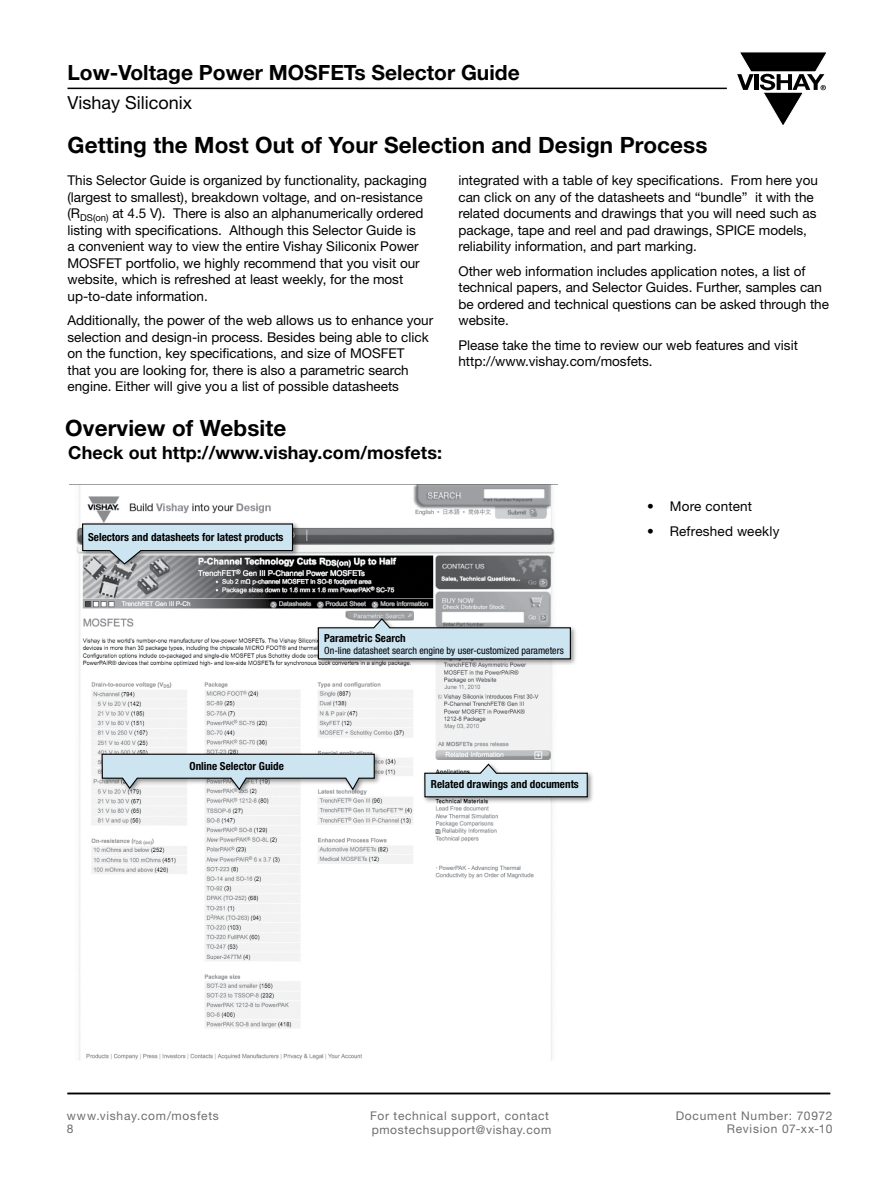
<style>
.page{position:relative;width:891px;height:1188px;background:#fff}
.page>*{position:absolute;margin:0;border:0;box-sizing:border-box;transform-origin:0 0}
.t1{font:700 22.5px "Helvetica Neue LT Std";letter-spacing:.005em;color:#000}
.t2{font:700 21px "Helvetica Neue LT Std";color:#000}
.t3{font:700 18px "Helvetica Neue LT Std";letter-spacing:.005em;color:#000}
.t4{font:18px "Helvetica Neue LT Std";color:#000}
.t5{font:13.5px/16.5px "Helvetica Neue LT Std";color:#000}
.t6{font:12px/13.5px "Helvetica Neue LT Std";letter-spacing:.05em;color:#6d6e71}
.t7{font:700 condensed 11.1px "Helvetica Neue LT Std";color:#000}
.t8{font:condensed 10.05px "Helvetica Neue LT Std";color:#000}
</style>
<div class="page">
<svg style="left:737px;top:52px;width:90px;height:73px"></svg>
<hr style="left:67px;top:88px;width:660px;height:1px;background:#000">
<img style="left:69px;top:484px;width:489px;height:576px">
<hr style="left:68px;top:1093px;width:762px;height:1px;background:#000">
<div style="left:80px;top:522px;width:220px;height:49px;background:#000;opacity:.42"></div>
<svg style="left:81px;top:523px;width:213px;height:42px;background:#b1bfc8"></svg>
<div style="left:422px;top:762px;width:173px;height:42px;background:#000;opacity:.42"></div>
<svg style="left:424px;top:763px;width:164px;height:35px"></svg>
<div style="left:316px;top:616px;width:262px;height:50px;background:#000;opacity:.42"></div>
<svg style="left:317px;top:617px;width:254px;height:43px;background:#c3d3dd"></svg>
<div style="left:100px;top:752px;width:281px;height:45px;background:#000;opacity:.42"></div>
<svg style="left:101px;top:753px;width:274px;height:38px;background:#c3d1d9"></svg>
<h2 class="t2" style="left:68px;top:59px;width:217px">Low-Voltage Power MOSFE</h2>
<h2 class="t2" style="left:344px;top:59px;width:177px">Ts Selector Guide</h2>
<h3 class="t4" style="left:68px;top:92px;width:126px">Vishay Siliconix</h3>
<h1 class="t1" style="left:68px;top:131px;width:642px">Getting the Most Out of Your Selection and Design Process</h1>
<p class="t5" style="left:67px;top:172px;width:361px">This Selector Guide is organized by functionality, packaging (largest to smallest), breakdown voltage, and on-resistance (R<sub>DS(on)</sub> at 4.5 V). There is also an alphanumerically ordered listing with specifications. Although this Selector Guide is<br>a convenient way to view the entire Vishay Siliconix Power MOSFET portfolio, we highly recommend that you visit our website, which is refreshed at least weekly, for the most up-to-date information.</p>
<p class="t5" style="left:67px;top:312px;width:367px">Additionally, the power of the web allows us to enhance your selection and design-in process. Besides being able to click on the function, key specifications, and size of MOSFET<br>that you are looking for, there is also a parametric search engine. Either will give you a list of possible datasheets</p>
<p class="t5" style="left:458px;top:172px;width:361px">integrated with a table of key specifications. From here you can click on any of the datasheets and “bundle” it with the related documents and drawings that you will need such as package, tape and reel and pad drawings, SPI CE models, reliability information, and part marking.</p>
<p class="t5" style="left:458px;top:262px;width:372px">Other web information includes application notes, a list of technical papers, and Selector Guides. Further, samples can be ordered and technical questions can be asked through the website.</p>
<p class="t5" style="left:458px;top:337px;width:341px">Please take the time to review our web features and visit http://www.vishay.com/mosfets.</p>
<h1 class="t1" style="left:65px;top:414px;width:223px">Overview of Website</h1>
<h3 class="t3" style="left:68px;top:442px;width:375px">Check out http://www.vishay.com/mosfets:</h3>
<p class="t7" style="left:88px;top:530px;width:197px">Selectors and datasheets for latest products</p>
<p class="t7" style="left:324px;top:631px;width:83px">Parametric Search</p>
<p class="t8" style="left:324px;top:644px;width:241px">On-line datasheet search engine by user-customized parameters</p>
<p class="t7" style="left:190px;top:759px;width:96px">Online Selector Guide</p>
<p class="t7" style="left:431px;top:778px;width:149px">Related drawings and documents</p>
<p class="t5" style="left:647px;top:497px;width:106px">• M ore content</p>
<p class="t5" style="left:647px;top:522px;width:134px">• Refreshed weekly</p>
<p class="t6" style="left:67px;top:1109px;width:154px">www.vishay.com/mosfets<br>8</p>
<p class="t6" style="left:370px;top:1109px;width:183px">For technical support, contact pmostechsupport@vishay.com</p>
<p class="t6" style="left:676px;top:1109px;width:158px;text-align:right">Document Number: 70972<br>Revision 07-xx-10</p>
</div>
